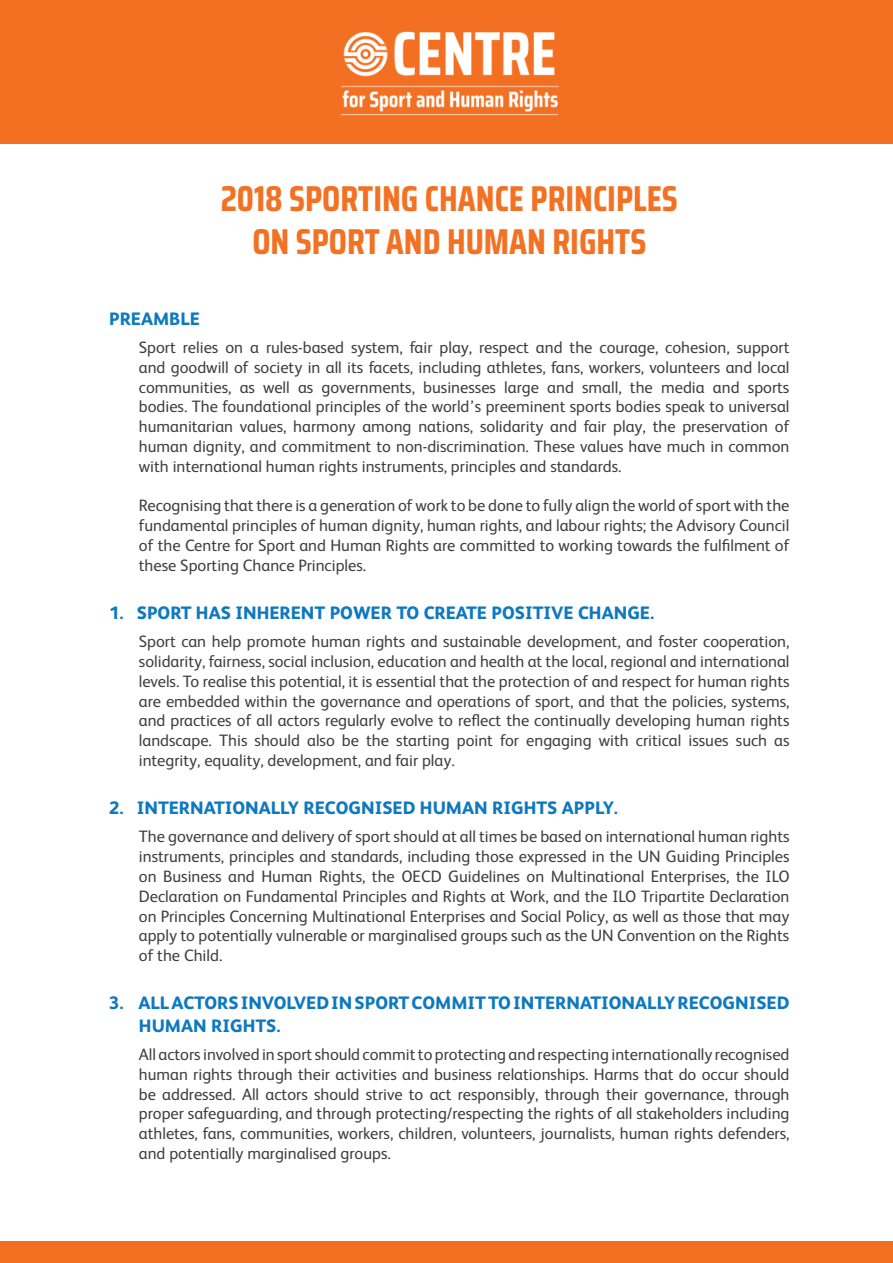
<style>
.page{position:relative;width:893px;height:1263px;background:#fff}
.page>*{position:absolute;margin:0;border:0;box-sizing:border-box;transform-origin:0 0}
.t1{font:700 36px/43.2px "Saira Condensed";color:#f37122;text-align:center}
.t2{font:800 18px/22.5px "FS Albert";color:#0e79bf}
.t3{font:16.5px/19.8px "FS Albert";color:#3e3e3f;text-align:justify}
</style>
<div class="page">
<div style="left:0;top:0;width:893px;height:144px;background:#f37022"></div>
<img style="left:340px;top:31px;width:219px;height:85px">
<div style="left:0;top:1242px;width:893px;height:21px;background:#f37022"></div>
<h1 class="t1" style="left:221px;top:176px;width:459px">2018 SPORTING CHANCE PRINCIPLES<br>ON SPORT AND HUMAN RIGHTS</h1>
<p class="t2" style="left:109px;top:306px;width:92px">PREAMBLE</p>
<p class="t3" style="left:139px;top:337px;width:652px">Sport relies on a rules-based system, fair play, respect and the courage, cohesion, support and goodwill of society in all its facets, including athletes, fans, workers, volunteers and local communities, as well as governments, businesses large and small, the media and sports bodies. The foundational principles of the world’s preeminent sports bodies speak to universal humanitarian values, harmony among nations, solidarity and fair play, the preservation of human dignity, and commitment to non-discrimination. These values have much in common with international human rights instruments, principles and standards.</p>
<p class="t3" style="left:139px;top:495px;width:652px">Recognising that there is a generation of work to be done to fully align the world of sport with the fundamental principles of human dignity, human rights, and labour rights; the Advisory Council of the Centre for Sport and Human Rights are committed to working towards the fulfilment of these Sporting Chance Principles.</p>
<p class="t2" style="left:109px;top:600px;width:546px">1. SPORT HAS INHERENT POWER TO CREATE POSITIVE CHANGE.</p>
<p class="t3" style="left:139px;top:631px;width:652px">Sport can help promote human rights and sustainable development, and foster cooperation, solidarity, fairness, social inclusion, education and health at the local, regional and international levels. To realise this potential, it is essential that the protection of and respect for human rights are embedded within the governance and operations of sport, and that the policies, systems, and practices of all actors regularly evolve to reflect the continually developing human rights landscape. This should also be the starting point for engaging with critical issues such as integrity, equality, development, and fair play.</p>
<p class="t2" style="left:109px;top:796px;width:510px">2. INTERNATIONALLY RECOGNISED HUMAN RIGHTS APPLY.</p>
<p class="t3" style="left:139px;top:826px;width:652px">The governance and delivery of sport should at all times be based on international human rights instruments, principles and standards, including those expressed in the UN Guiding Principles on Business and Human Rights, the OECD Guidelines on Multinational Enterprises, the ILO Declaration on Fundamental Principles and Rights at Work, and the ILO Tripartite Declaration on Principles Concerning Multinational Enterprises and Social Policy, as well as those that may apply to potentially vulnerable or marginalised groups such as the UN Convention on the Rights of the Child.</p>
<p class="t2" style="left:139px;top:991px;width:652px;text-indent:-30px">3. ALL ACTORS INVOLVED IN SPORT COMMIT TO INTERNATIONALLY RECOGNISED<br>HUMAN RIGHTS.</p>
<p class="t3" style="left:139px;top:1043px;width:652px">All actors involved in sport should commit to protecting and respecting internationally recognised human rights through their activities and business relationships. Harms that do occur should be addressed. All actors should strive to act responsibly, through their governance, through proper safeguarding, and through protecting/respecting the rights of all stakeholders including athletes, fans, communities, workers, children, volunteers, journalists, human rights defenders, and potentially marginalised groups.</p>
</div>
